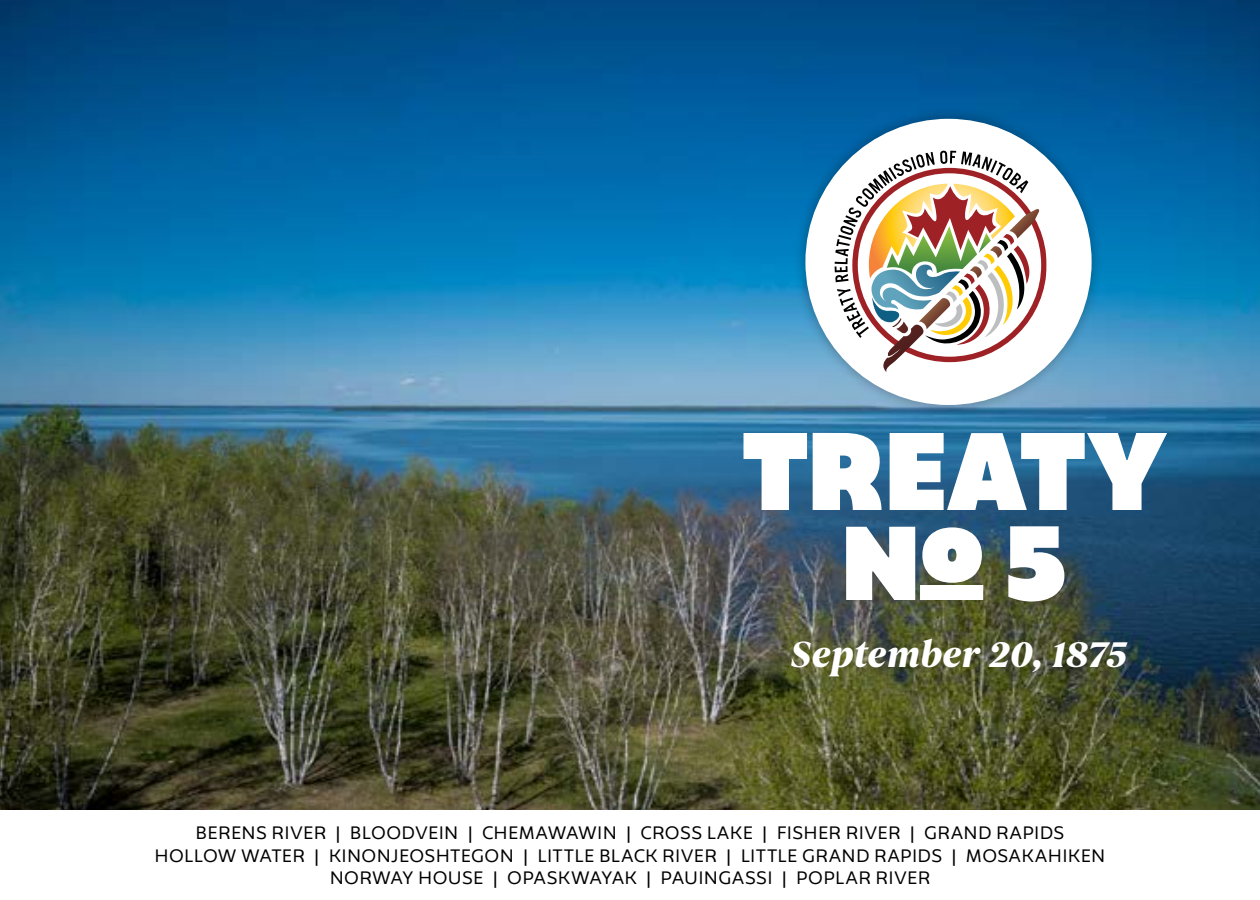
<style>
.page{position:relative;width:1260px;height:900px;background:#fff}
.page>*{position:absolute;margin:0;border:0;box-sizing:border-box;transform-origin:0 0}
.t1{font:800 107px "Mohr Alt";letter-spacing:-.015em;color:#fff}
.t2{font:800 101.75px "Mohr Alt";color:#fff}
.t3{font:italic 700 37.5px "Begum";letter-spacing:-.01em;color:#fff}
.t4{font:17.5px/22.5px "Mohr Alt";letter-spacing:.015em;color:#000;text-align:center}
</style>
<div class="page">
<img style="left:0;top:0;width:1260px;height:810px">
<div style="left:920px;top:585px;width:63px;height:15px;background:#fff"></div>
<div style="left:794px;top:107px;width:310px;height:310px;background:#000;opacity:.3"></div>
<div style="left:805px;top:119px;width:287px;height:286px;background:#fff;border-radius:50%"></div>
<svg style="left:835px;top:151px;width:212px;height:222px"></svg>
<h1 class="t1" style="left:741px;top:410px;width:427px">TREATY</h1>
<h2 class="t2" style="left:840px;top:505px;width:229px">No 5</h2>
<h3 class="t3" style="left:790px;top:631px;width:338px">September 20, 1875</h3>
<p class="t4" style="left:155px;top:822px;width:952px">BERENS RIVER | BLOODVEIN | CHEMAWAWIN | CROSS LAKE | FISHER RIVER | GRAND RAPIDS<br>HOLLOW WATER | KINONJEOSHTEGON | LITTLE BLACK RIVER | LITTLE GRAND RAPIDS | MOSAKAHIKEN<br>NORWAY HOUSE | OPASKWAYAK | PAUINGASSI | POPLAR RIVER</p>
</div>
